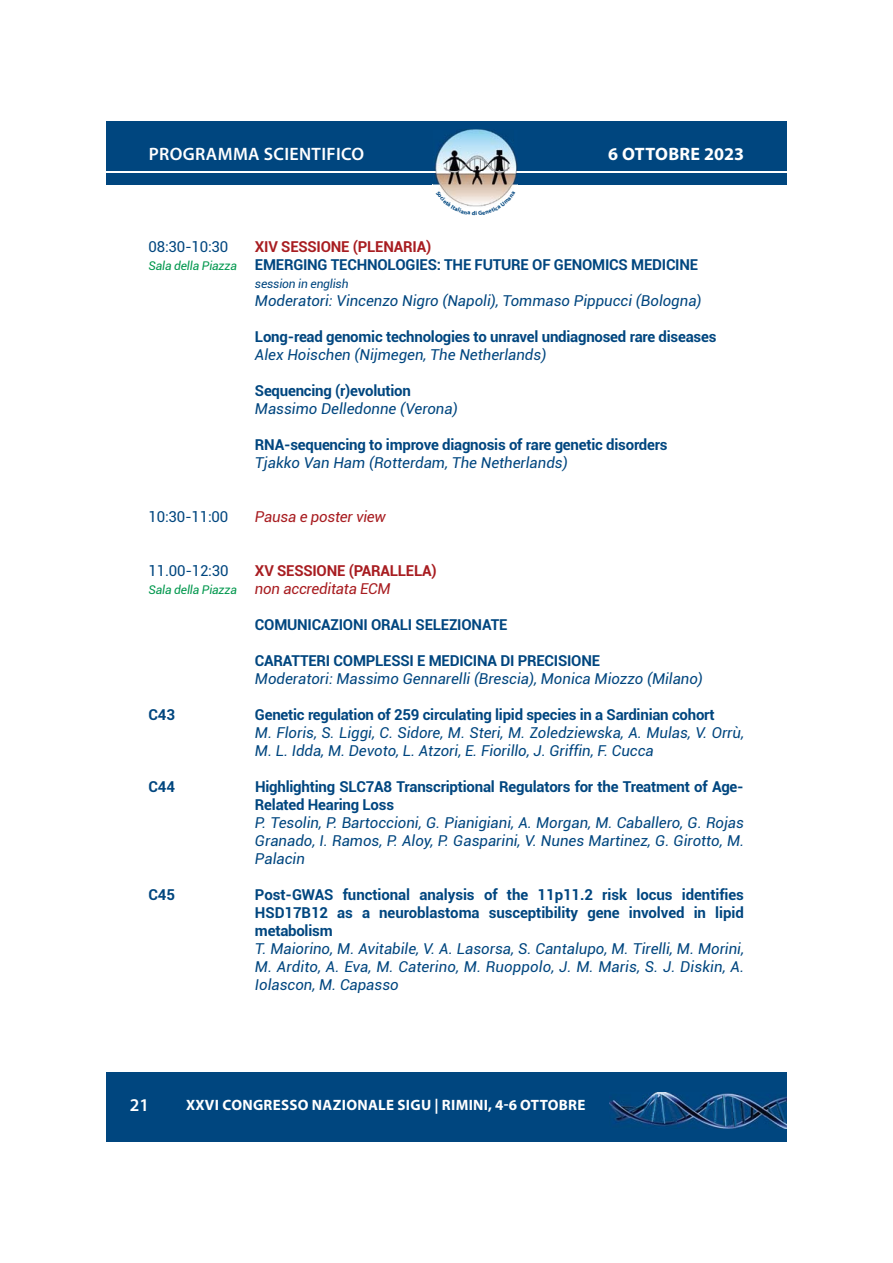
<style>
.page{position:relative;width:893px;height:1263px;background:#fff}
.page>*{position:absolute;margin:0;border:0;box-sizing:border-box;transform-origin:0 0}
.t1{font:600 18px "Myriad Pro";letter-spacing:.02em;color:#fff}
.t2{font:700 18px "Myriad Pro";color:#fff}
.t3{font:italic 15px/18px "Roboto";color:#00467f;text-align:justify}
.t4{font:700 15px/18px "Roboto";letter-spacing:-.015em;color:#00467f}
.t5{font:700 15px/18px "Roboto";letter-spacing:-.015em;color:#a81d21}
.t6{font:700 15px "Myriad Pro";letter-spacing:.02em;color:#fff}
.t7{font:15px "Roboto";letter-spacing:-.015em;color:#00467f}
.t8{font:italic 15px "Roboto";letter-spacing:-.015em;color:#a81d21}
.t9{font:italic 12px "Roboto";letter-spacing:-.015em;color:#00467f}
.s1{color:#a81d21}
.s2{font-weight:400;font-style:italic;font-size:12px;color:#00974d}
.s3{font-weight:400;font-style:italic}
</style>
<div class="page">
<div style="left:106px;top:121px;width:680px;height:64px;background:#00467f"></div>
<hr style="left:106px;top:171px;width:680px;height:2px;background:#fff">
<img style="left:433px;top:129px;width:85px;height:62px">
<img style="left:433px;top:171px;width:85px;height:2px">
<div style="left:106px;top:1072px;width:680px;height:70px;background:#00467f"></div>
<img style="left:609px;top:1093px;width:177px;height:36px">
<svg style="left:443px;top:191px;width:66px;height:16px"></svg>
<p class="t1" style="left:149px;top:143px;width:217px">PROGRAMMA SCIENTIFICO</p>
<p class="t2" style="left:608px;top:147px;width:137px">6 OTTOBRE 2023</p>
<p class="t4" style="left:149px;top:238px;width:551px;text-indent:106px"><span class="s1">XIV SESSIONE (PLENARIA)<br></span><span class="s2">Sala della Piazza</span> EMERGING TECHNOLOGIES: THE FUTURE OF GENOMICS MEDICINE</p>
<p class="t9" style="left:255px;top:277px;width:95px">session in english</p>
<p class="t3" style="left:255px;top:292px;width:448px">Moderatori: Vincenzo Nigro (Napoli), Tommaso Pippucci (Bologna)</p>
<p class="t4" style="left:255px;top:328px;width:463px">Long-read genomic technologies to unravel undiagnosed rare diseases</p>
<p class="t3" style="left:255px;top:346px;width:293px">Alex Hoischen (Nijmegen, The Netherlands)</p>
<p class="t4" style="left:255px;top:382px;width:157px">Sequencing (r)evolution</p>
<p class="t3" style="left:255px;top:400px;width:204px">Massimo Delledonne (Verona)</p>
<p class="t4" style="left:255px;top:436px;width:414px">RNA-sequencing to improve diagnosis of rare genetic disorders</p>
<p class="t3" style="left:255px;top:454px;width:314px">Tjakko Van Ham (Rotterdam, The Netherlands)</p>
<p class="t7" style="left:149px;top:508px;width:81px">10:30-11:00</p>
<p class="t8" style="left:255px;top:508px;width:132px">Pausa e poster view</p>
<p class="t7" style="left:149px;top:238px;width:81px">08:30-10:30</p>
<p class="t5" style="left:149px;top:562px;width:290px;text-indent:106px">XV SESSIONE (PARALLELA)<br><span class="s2">Sala della Piazza</span> <span class="s3">non accreditata ECM</span></p>
<p class="t4" style="left:255px;top:616px;width:254px">COMUNICAZIONI ORALI SELEZIONATE</p>
<p class="t4" style="left:255px;top:652px;width:347px">CARATTERI COMPLESSI E MEDICINA DI PRECISIONE</p>
<p class="t3" style="left:255px;top:670px;width:449px">Moderatori: Massimo Gennarelli (Brescia), Monica Miozzo (Milano)</p>
<p class="t4" style="left:149px;top:706px;width:28px">C43</p>
<p class="t4" style="left:255px;top:706px;width:461px">Genetic regulation of 259 circulating lipid species in a Sardinian cohort</p>
<p class="t3" style="left:255px;top:724px;width:490px">M. Floris, S. Liggi, C. Sidore, M. Steri, M. Zoledziewska, A. Mulas, V. Orrù,<br>M. L. Idda, M. Devoto, L. Atzori, E. Fiorillo, J. Griffin, F. Cucca</p>
<p class="t4" style="left:149px;top:778px;width:28px">C44</p>
<p class="t4" style="left:255px;top:778px;width:490px">Highlighting SLC7A8 Transcriptional Regulators for the Treatment of Age-<br>Related Hearing Loss</p>
<p class="t3" style="left:255px;top:814px;width:491px">P. Tesolin, P. Bartoccioni, G. Pianigiani, A. Morgan, M. Caballero, G. Rojas Granado, I. Ramos, P. Aloy, P. Gasparini, V. Nunes Martinez, G. Girotto, M.<br>Palacin</p>
<p class="t4" style="left:149px;top:886px;width:28px">C45</p>
<p class="t4" style="left:255px;top:886px;width:490px;text-align:justify">Post-GWAS functional analysis of the 11p11.2 risk locus identifies HSD17B12 as a neuroblastoma susceptibility gene involved in lipid metabolism</p>
<p class="t3" style="left:255px;top:940px;width:491px">T. Maiorino, M. Avitabile, V. A. Lasorsa, S. Cantalupo, M. Tirelli, M. Morini, M. Ardito, A. Eva, M. Caterino, M. Ruoppolo, J. M. Maris, S. J. Diskin, A.<br>Iolascon, M. Capasso</p>
<p class="t7" style="left:149px;top:562px;width:81px">11.00-12:30</p>
<p class="t1" style="left:130px;top:1094px;width:21px">21</p>
<p class="t6" style="left:186px;top:1100px;width:401px">XXVI CONGRESSO NAZIONALE SIGU | RIMINI, 4-6 OTTOBRE</p>
</div>
